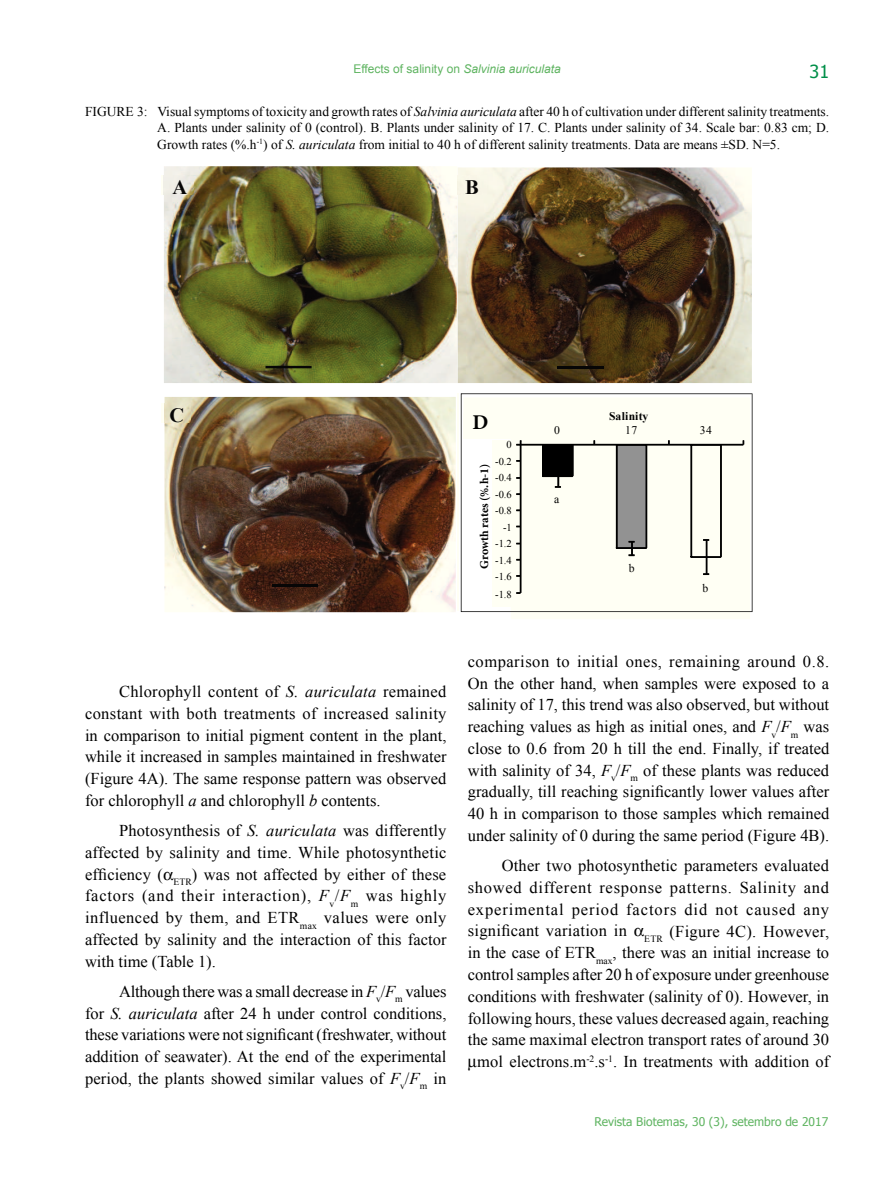
<style>
.page{position:relative;width:893px;height:1191px;background:#fff}
.page>*{position:absolute;margin:0;border:0;box-sizing:border-box;transform-origin:0 0}
.t1{font:700 21px "Minion Pro";color:#000}
.t2{font:700 20.55px "Times New Roman";color:#070606}
.t3{font:700 20.4px "Times New Roman";color:#070606}
.t4{font:18px "Tahoma";color:#008f49}
.t5{font:16.5px/21.8px "Times New Roman";color:#000;text-align:justify}
.t6{font:13.5px/16.5px "Times New Roman";color:#000;text-align:justify}
.t7{font:700 12.6px "Times New Roman";letter-spacing:.03em;color:#000}
.t8{font:12.6px "Times New Roman";color:#000}
.t9{font:12px "Arial";color:#5fb461}
.t10{font:12px "Tahoma";color:#5fb461}
.t11{font:700 12px "Minion Pro";letter-spacing:-.005em;color:#000}
.t12{font:11.7px "Times New Roman";color:#000}
.t13{font:700 11.7px "Times New Roman";letter-spacing:.03em;color:#000}
.t14{font:10.5px/16.5px "Times New Roman";color:#000;text-align:right}
.t15{font:700 8.1px "Times New Roman";color:#000}
.s1{font-style:italic}
.s2{font-weight:700}
</style>
<div class="page">
<img style="left:164px;top:166px;width:588px;height:217px">
<hr style="left:265px;top:366px;width:47px;height:2px;background:#070606">
<svg style="left:162px;top:175px;width:2px;height:19px"></svg>
<img style="left:164px;top:175px;width:29px;height:19px">
<hr style="left:557px;top:366px;width:46px;height:2px;background:#070606">
<img style="left:453px;top:175px;width:33px;height:19px">
<img style="left:164px;top:397px;width:292px;height:215px">
<hr style="left:457px;top:393px;width:1px;height:217px;background:#fffff4">
<svg style="left:162px;top:403px;width:2px;height:19px"></svg>
<img style="left:164px;top:403px;width:26px;height:19px">
<hr style="left:272px;top:584px;width:46px;height:3px;background:#070606">
<svg style="left:463px;top:612px;width:287px;height:7px;fill:#fffff4"></svg>
<svg style="left:461px;top:393px;width:291px;height:219px;fill:#fffff4"></svg>
<p class="t9" style="left:353px;top:64px;width:209px">Effects of salinity on <span class="s1">Salvinia auriculata</span></p>
<p class="t4" style="left:809px;top:64px;width:21px">31</p>
<p class="t6" style="left:157px;top:104px;width:673px;text-indent:-72px">FIGURE 3: Visual symptoms of toxicity and growth rates of <span class="s1">Salvinia auriculata</span> after 40 h of cultivation under different salinity treatments.<br>A. Plants under salinity of 0 (control). B. Plants under salinity of 17. C. Plants under salinity of 34. Scale bar: 0.83 cm; D.<br>Growth rates (%.h<sup>-1</sup>) of <span class="s1">S. auriculata</span> from initial to 40 h of different salinity treatments. Data are means ±SD. N=5.</p>
<p class="t2" style="left:172px;top:180px;width:16px">A</p>
<p class="t2" style="left:465px;top:180px;width:15px">B</p>
<p class="t3" style="left:169px;top:407px;width:16px">C</p>
<p class="t3" style="left:475px;top:407px;width:16px">D</p>
<p class="t1" style="left:473px;top:414px;width:17px">D</p>
<p class="t12" style="left:504px;top:440px;width:7px">0</p>
<p class="t14" style="left:495px;top:437px;width:18px">0 -0.2 -0.4 -0.6 -0.8 -1 -1.2 -1.4 -1.6</p>
<p class="t14" style="left:495px;top:587px;width:18px">-1.8</p>
<p class="t12" style="left:491px;top:457px;width:20px">-0.2</p>
<p class="t15" style="left:482px;top:470px;width:9px">-1<sup>)</sup></p>
<p class="t11" style="left:480px;top:569px;width:107px;rotate:-90deg">Growth rates (%.h-1)</p>
<p class="t12" style="left:491px;top:473px;width:20px">-0.4</p>
<p class="t13" style="left:485px;top:477px;width:8px">.h</p>
<p class="t12" style="left:491px;top:489px;width:20px">-0.6</p>
<p class="t13" style="left:485px;top:492px;width:13px">(%</p>
<p class="t13" style="left:485px;top:501px;width:6px">s</p>
<p class="t12" style="left:491px;top:506px;width:20px">-0.8</p>
<p class="t13" style="left:485px;top:508px;width:7px">te</p>
<p class="t13" style="left:485px;top:516px;width:7px">a</p>
<p class="t12" style="left:500px;top:522px;width:11px">-1</p>
<p class="t13" style="left:485px;top:521px;width:7px">r</p>
<p class="t13" style="left:485px;top:533px;width:8px">th</p>
<p class="t12" style="left:491px;top:538px;width:20px">-1.2</p>
<p class="t13" style="left:485px;top:543px;width:10px">w</p>
<p class="t13" style="left:485px;top:549px;width:7px">o</p>
<p class="t12" style="left:485px;top:555px;width:26px"><span class="s2">r</span>-1.4</p>
<p class="t13" style="left:485px;top:564px;width:11px">G</p>
<p class="t12" style="left:491px;top:572px;width:20px">-1.6</p>
<p class="t12" style="left:491px;top:588px;width:20px">-1.8</p>
<p class="t7" style="left:609px;top:411px;width:44px">Salinity</p>
<p class="t13" style="left:609px;top:412px;width:41px">Salinity</p>
<p class="t12" style="left:554px;top:426px;width:7px">0</p>
<p class="t12" style="left:625px;top:426px;width:14px">17</p>
<p class="t12" style="left:700px;top:426px;width:14px">34</p>
<p class="t8" style="left:549px;top:427px;width:8px">0</p>
<p class="t8" style="left:626px;top:427px;width:15px">17</p>
<p class="t8" style="left:707px;top:427px;width:15px">34</p>
<p class="t12" style="left:554px;top:494px;width:7px">a</p>
<p class="t12" style="left:629px;top:564px;width:7px">b</p>
<p class="t12" style="left:702px;top:583px;width:7px">b</p>
<p class="t5" style="left:85px;top:682px;width:363px;text-indent:34px">Chlorophyll content of <span class="s1">S. auriculata</span> remained constant with both treatments of increased salinity in comparison to initial pigment content in the plant, while it increased in samples maintained in freshwater (Figure 4A). The same response pattern was observed for chlorophyll <span class="s1">a</span> and chlorophyll <span class="s1">b</span> contents.</p>
<p class="t5" style="left:85px;top:821px;width:363px;text-indent:34px">Photosynthesis of <span class="s1">S. auriculata</span> was differently affected by salinity and time. While photosynthetic eficiency ( <sub>ETR</sub>) was not affected by either of these factors (and their interaction), <span class="s1">F</span><sub>v</sub>/<span class="s1">F</span><sub>m</sub> was highly influenced by them, and ETR<sub>max</sub> values were only affected by salinity and the interaction of this factor with time (Table 1).</p>
<p class="t5" style="left:85px;top:982px;width:363px;text-indent:34px">Although there was a small decrease in <span class="s1">F</span><sub>v</sub>/<span class="s1">F</span><sub>m</sub> values for <span class="s1">S. auriculata</span> after 24 h under control conditions, these variations were not signiicant (freshwater, without addition of seawater). At the end of the experimental period, the plants showed similar values of <span class="s1">F</span><sub>v</sub>/<span class="s1">F</span><sub>m</sub> in</p>
<p class="t5" style="left:468px;top:652px;width:363px">comparison to initial ones, remaining around 0.8.<br>On the other hand, when samples were exposed to a salinity of 17, this trend was also observed, but without reaching values as high as initial ones, and <span class="s1">F</span><sub>v</sub>/<span class="s1">F</span><sub>m</sub> was close to 0.6 from 20 h till the end. Finally, if treated with salinity of 34, <span class="s1">F</span><sub>v</sub>/<span class="s1">F</span><sub>m</sub> of these plants was reduced gradually, till reaching signiicantly lower values after 40 h in comparison to those samples which remained under salinity of 0 during the same period (Figure 4B).</p>
<p class="t5" style="left:468px;top:856px;width:363px;text-align:right">Other two photosynthetic parameters evaluated showed different response patterns. Salinity and experimental period factors did not caused any signiicant variation in <sub>ETR</sub> (Figure 4C). However, in the case of ETR<sub>max</sub>, there was an initial increase to control samples after 20 h of exposure under greenhouse conditions with freshwater (salinity of 0). However, in following hours, these values decreased again, reaching the same maximal electron transport rates of around 30 mol electrons.m<sup>-2</sup>.s<sup>-1</sup>. In treatments with addition of</p>
<p class="t10" style="left:595px;top:1116px;width:235px">Revista Biotemas, 30 (3), setembro de 2017</p>
</div>
